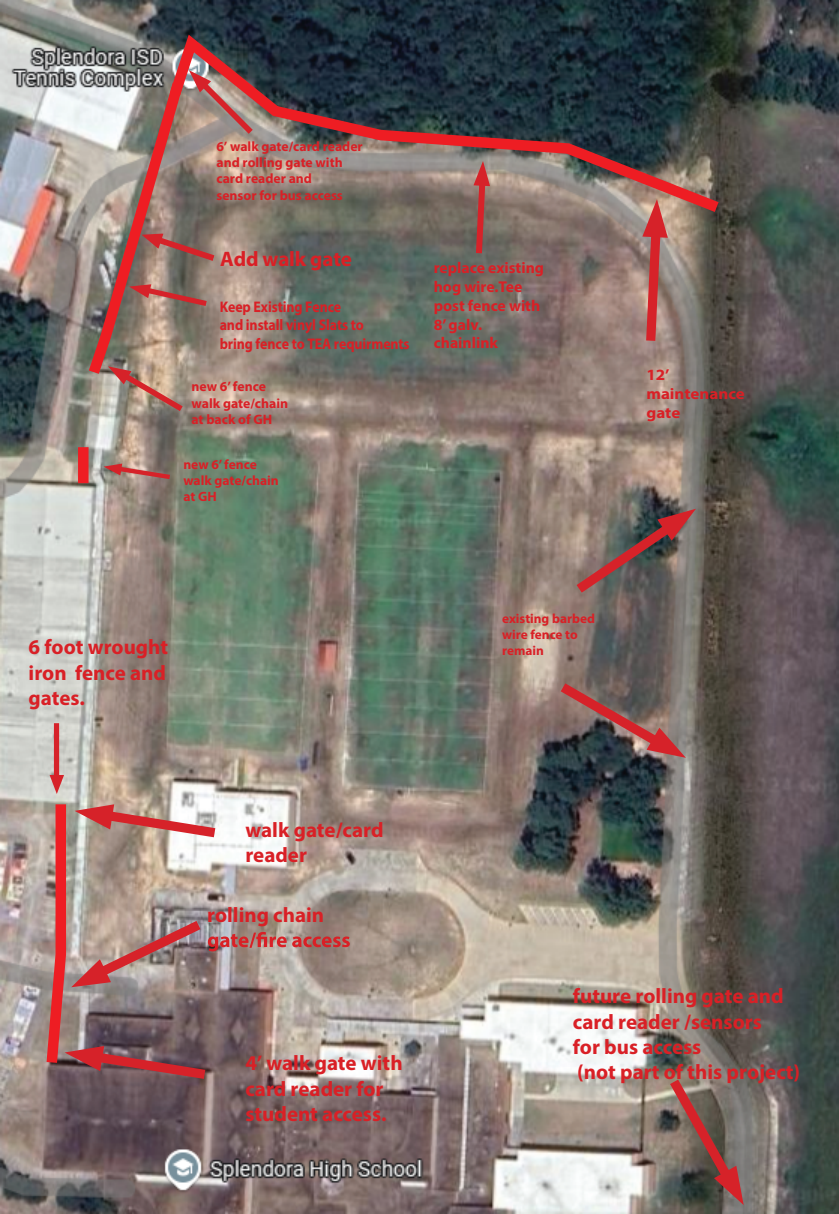
<style>
.page{position:relative;width:839px;height:1214px;background:#fff}
.page>*{position:absolute;margin:0;border:0;box-sizing:border-box;transform-origin:0 0}
.t1{font:700 21px/25.2px "Myriad Pro";color:#d92026}
.t2{font:700 15.75px/18.9px "Myriad Pro";color:#d92026}
.t3{font:700 15.75px/18.9px "Myriad Pro";color:#d92026;scale:1.08 1}
.t4{font:700 15.45px/18.5px "Myriad Pro";letter-spacing:-.005em;color:#d92026;scale:.9 1}
.t5{font:700 13.65px/16.4px "Myriad Pro";color:#d92026}
.t6{font:700 13.5px/16.2px "Myriad Pro";color:#d92026}
.t7{font:700 13.2px/15.9px "Myriad Pro";color:#d92026}
</style>
<div class="page">
<img style="left:0;top:0;width:838px;height:1214px">
<div style="left:78px;top:447px;width:10px;height:36px;background:#ee1d23"></div>
<svg style="left:162px;top:26px;width:568px;height:195px;background:#514a4c"></svg>
<svg style="left:473px;top:161px;width:17px;height:92px;background:#a25553"></svg>
<svg style="left:642px;top:199px;width:25px;height:142px;background:#bb6763"></svg>
<svg style="left:670px;top:1079px;width:73px;height:126px;background:#795954"></svg>
<svg style="left:560px;top:683px;width:126px;height:75px;background:#7a5857"></svg>
<svg style="left:576px;top:509px;width:120px;height:83px;background:#7b5f5b"></svg>
<svg style="left:103px;top:463px;width:67px;height:16px"></svg>
<img style="left:40px;top:723px;width:310px;height:355px">
<svg style="left:80px;top:70px;width:173px;height:341px;background:#a68980"></svg>
<p class="t5" style="left:216px;top:137px;width:148px">6’ walk gate/card reader and rolling gate with card reader and<br>sensor for bus access</p>
<p class="t1" style="left:220px;top:245px;width:133px">Add walk gate</p>
<p class="t4" style="left:220px;top:297px;width:212px">Keep Existing Fence<br>and install vinyl Slats to<br>bring fence to TEA requirments</p>
<p class="t5" style="left:191px;top:378px;width:98px">new 6’fence walk gate/chain at back of GH</p>
<p class="t6" style="left:183px;top:456px;width:97px">new 6’fence walk gate/chain at GH</p>
<p class="t2" style="left:433px;top:258px;width:112px">replace existing hog wire.Tee post fence with<br>8’ galv. chainlink</p>
<p class="t1" style="left:29px;top:634px;width:141px;text-align:justify">6 foot wrought iron fence and gates.</p>
<p class="t7" style="left:502px;top:610px;width:94px">existing barbed wire fence to remain</p>
<p class="t3" style="left:646px;top:364px;width:93px">12’ maintenance gate</p>
<p class="t1" style="left:245px;top:816px;width:140px">walk gate/card reader</p>
<p class="t1" style="left:207px;top:901px;width:119px">rolling chain</p>
<p class="t1" style="left:245px;top:1050px;width:159px">4’ walk gate with card reader for student access.</p>
<p class="t1" style="left:573px;top:983px;width:229px">future rolling gate and card reader /sensors<br>for bus access<br>(not part of this project)</p>
</div>
